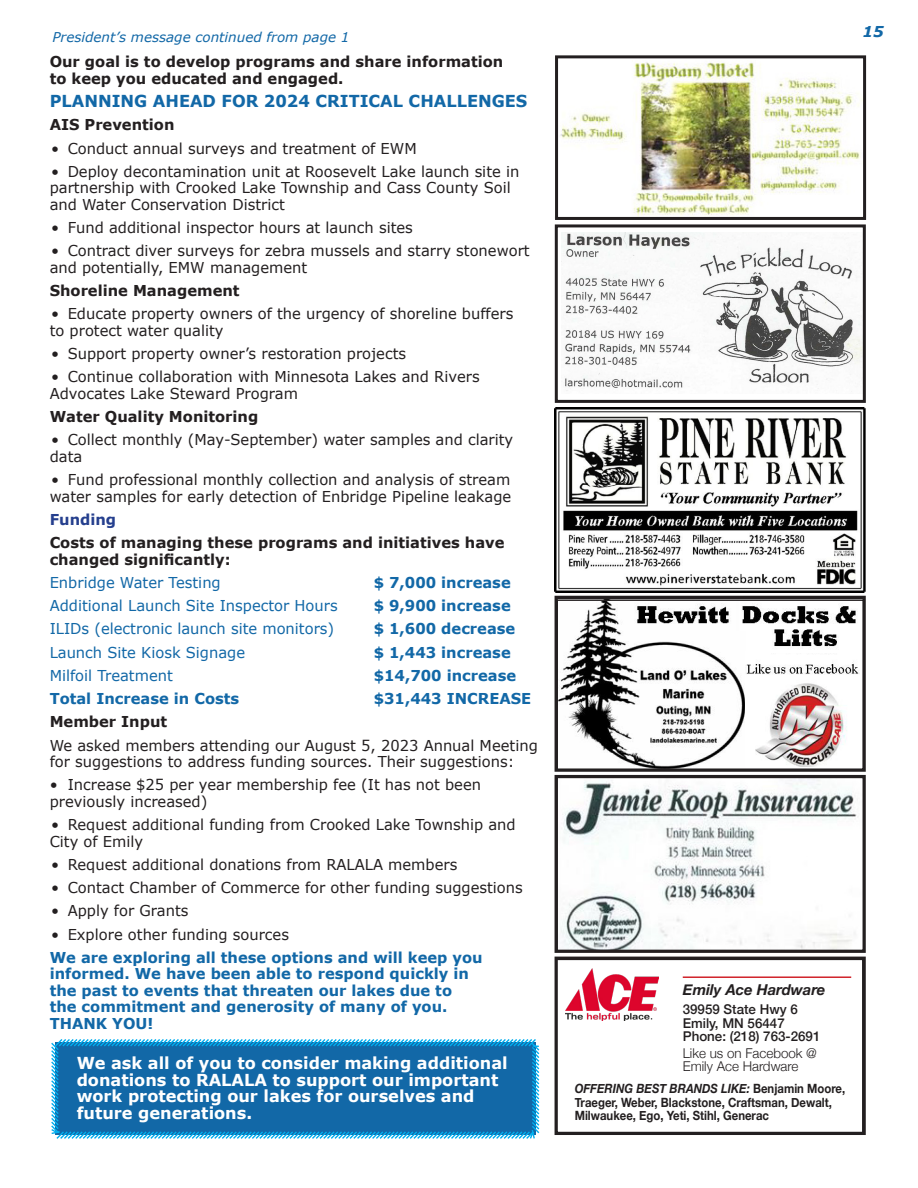
<style>
.page{position:relative;width:918px;height:1188px;background:#fff}
.page>*{position:absolute;margin:0;border:0;box-sizing:border-box;transform-origin:0 0}
.t1{font:700 16.5px/16.5px "Verdana";color:#fff}
.t2{font:700 16.5px "Verdana";color:#1268a7}
.t3{font:15px/16.5px "Verdana";color:#231f20}
.t4{font:700 15px/16.5px "Verdana";color:#1268a7}
.t5{font:700 15px/16.5px "Verdana";color:#231f20}
.t6{font:15px "Verdana";color:#1268a7}
.t7{font:italic 700 15px "Helvetica Neue";color:#231f20}
.t8{font:700 15px "Verdana";color:#253f8e}
.t9{font:italic 700 15px "Verdana";color:#1268a7}
.t10{font:500 13.5px/13.5px "Helvetica Neue";color:#231f20}
.t11{font:italic 13.5px "Verdana";color:#1268a7}
.t12{font:300 13.5px/13.5px "Helvetica Neue";color:#231f20}
.t13{font:700 12.75px/13.5px "Helvetica Neue";color:#231f20;scale:.89 1}
.s1{font-style:italic}
</style>
<div class="page">
<svg style="left:51px;top:1039px;width:489px;height:100px;background:#1c74b0"></svg>
<svg style="left:565px;top:968px;width:287px;height:53px"></svg>
<div style="left:555px;top:957px;width:311px;height:178px;border:3px solid #231f20"></div>
<img style="left:560px;top:779px;width:297px;height:170px">
<div style="left:555px;top:775px;width:311px;height:178px;border:3px solid #231f20"></div>
<img style="left:559px;top:601px;width:186px;height:167px">
<img style="left:746px;top:662px;width:114px;height:105px">
<img style="left:634px;top:601px;width:222px;height:29px">
<img style="left:753px;top:625px;width:103px;height:24px">
<div style="left:555px;top:596px;width:311px;height:176px;border:3px solid #231f20"></div>
<img style="left:555px;top:408px;width:311px;height:185px">
<img style="left:560px;top:62px;width:300px;height:154px">
<div style="left:555px;top:55px;width:311px;height:165px;border:3px solid #231f20"></div>
<img style="left:562px;top:232px;width:300px;height:159px">
<div style="left:555px;top:224px;width:311px;height:179px;border:3px solid #231f20"></div>
<p class="t11" style="left:52px;top:29px;width:298px">President’s message continued from page 1</p>
<p class="t5" style="left:50px;top:54px;width:455px">Our goal is to develop programs and share information to keep you educated and engaged.</p>
<p class="t2" style="left:50px;top:90px;width:479px">PLANNING AHEAD FOR 2024 CRITICAL CHALLENGES</p>
<p class="t5" style="left:50px;top:117px;width:126px">AIS Prevention</p>
<p class="t3" style="left:51px;top:140px;width:367px">• Conduct annual surveys and treatment of EWM</p>
<p class="t3" style="left:50px;top:163px;width:471px">• Deploy decontamination unit at Roosevelt Lake launch site in partnership with Crooked Lake Township and Cass County Soil and Water Conservation District</p>
<p class="t3" style="left:51px;top:220px;width:363px">• Fund additional inspector hours at launch sites</p>
<p class="t3" style="left:50px;top:243px;width:482px">• Contract diver surveys for zebra mussels and starry stonewort and potentially, EMW management</p>
<p class="t5" style="left:50px;top:282px;width:191px">Shoreline Management</p>
<p class="t3" style="left:50px;top:306px;width:465px">• Educate property owners of the urgency of shoreline buffers to protect water quality</p>
<p class="t3" style="left:51px;top:346px;width:356px">• Support property owner’s restoration projects</p>
<p class="t3" style="left:50px;top:369px;width:432px">• Continue collaboration with Minnesota Lakes and Rivers<br>Advocates Lake Steward Program</p>
<p class="t5" style="left:50px;top:408px;width:210px">Water Quality Monitoring</p>
<p class="t3" style="left:50px;top:432px;width:465px">• Collect monthly (May-September) water samples and clarity data</p>
<p class="t3" style="left:50px;top:472px;width:463px">• Fund professional monthly collection and analysis of stream water samples for early detection of Enbridge Pipeline leakage</p>
<p class="t8" style="left:50px;top:510px;width:68px">Funding</p>
<p class="t5" style="left:50px;top:534px;width:456px">Costs of managing these programs and initiatives have changed significantly:</p>
<p class="t6" style="left:50px;top:573px;width:173px">Enbridge Water Testing</p>
<p class="t4" style="left:374px;top:574px;width:139px">$ 7,000 increase</p>
<p class="t6" style="left:50px;top:596px;width:290px">Additional Launch Site Inspector Hours</p>
<p class="t4" style="left:374px;top:597px;width:139px">$ 9,900 increase</p>
<p class="t6" style="left:50px;top:619px;width:286px">ILIDs (electronic launch site monitors)</p>
<p class="t4" style="left:374px;top:621px;width:143px">$ 1,600 decrease</p>
<p class="t6" style="left:50px;top:643px;width:197px">Launch Site Kiosk Signage</p>
<p class="t4" style="left:374px;top:644px;width:139px">$ 1,443 increase</p>
<p class="t6" style="left:50px;top:666px;width:125px">Milfoil Treatment</p>
<p class="t4" style="left:374px;top:667px;width:144px">$14,700 increase</p>
<p class="t4" style="left:50px;top:690px;width:191px">Total Increase in Costs</p>
<p class="t4" style="left:374px;top:690px;width:159px">$31,443 INCREASE</p>
<p class="t5" style="left:50px;top:714px;width:119px">Member Input</p>
<p class="t3" style="left:50px;top:737px;width:490px">We asked members attending our August 5, 2023 Annual Meeting for suggestions to address funding sources. Their suggestions:</p>
<p class="t3" style="left:50px;top:777px;width:433px">• Increase $25 per year membership fee (It has not been previously increased)</p>
<p class="t3" style="left:50px;top:817px;width:467px">• Request additional funding from Crooked Lake Township and<br>City of Emily</p>
<p class="t3" style="left:51px;top:856px;width:408px">• Request additional donations from RALALA members</p>
<p class="t3" style="left:51px;top:880px;width:473px">• Contact Chamber of Commerce for other funding suggestions</p>
<p class="t3" style="left:51px;top:903px;width:139px">• Apply for Grants</p>
<p class="t3" style="left:51px;top:926px;width:239px">• Explore other funding sources</p>
<p class="t4" style="left:50px;top:949px;width:434px">We are exploring all these options and will keep you informed. We have been able to respond quickly in the past to events that threaten our lakes due to the commitment and generosity of many of you.<br>THANK YOU!</p>
<p class="t1" style="left:77px;top:1055px;width:433px">We ask all of you to consider making additional donations to RALALA to support our important work protecting our lakes for ourselves and future generations.</p>
<p class="t9" style="left:863px;top:22px;width:23px">15</p>
<p class="t7" style="left:683px;top:978px;width:144px">Emily Ace Hardware</p>
<p class="t10" style="left:683px;top:1001px;width:139px">39959 State Hwy 6<br>Emily, MN 56447<br>Phone: (218) 763-2691</p>
<p class="t12" style="left:683px;top:1045px;width:136px">Like us on Facebook @<br>Emily Ace Hardware</p>
<p class="t13" style="left:575px;top:1082px;width:305px"><span class="s1">OFFERING BEST BRANDS LIKE:</span> Benjamin Moore,<br>Traeger, Weber, Blackstone, Craftsman, Dewalt,<br>Milwaukee, Ego, Yeti, Stihl, Generac</p>
</div>
